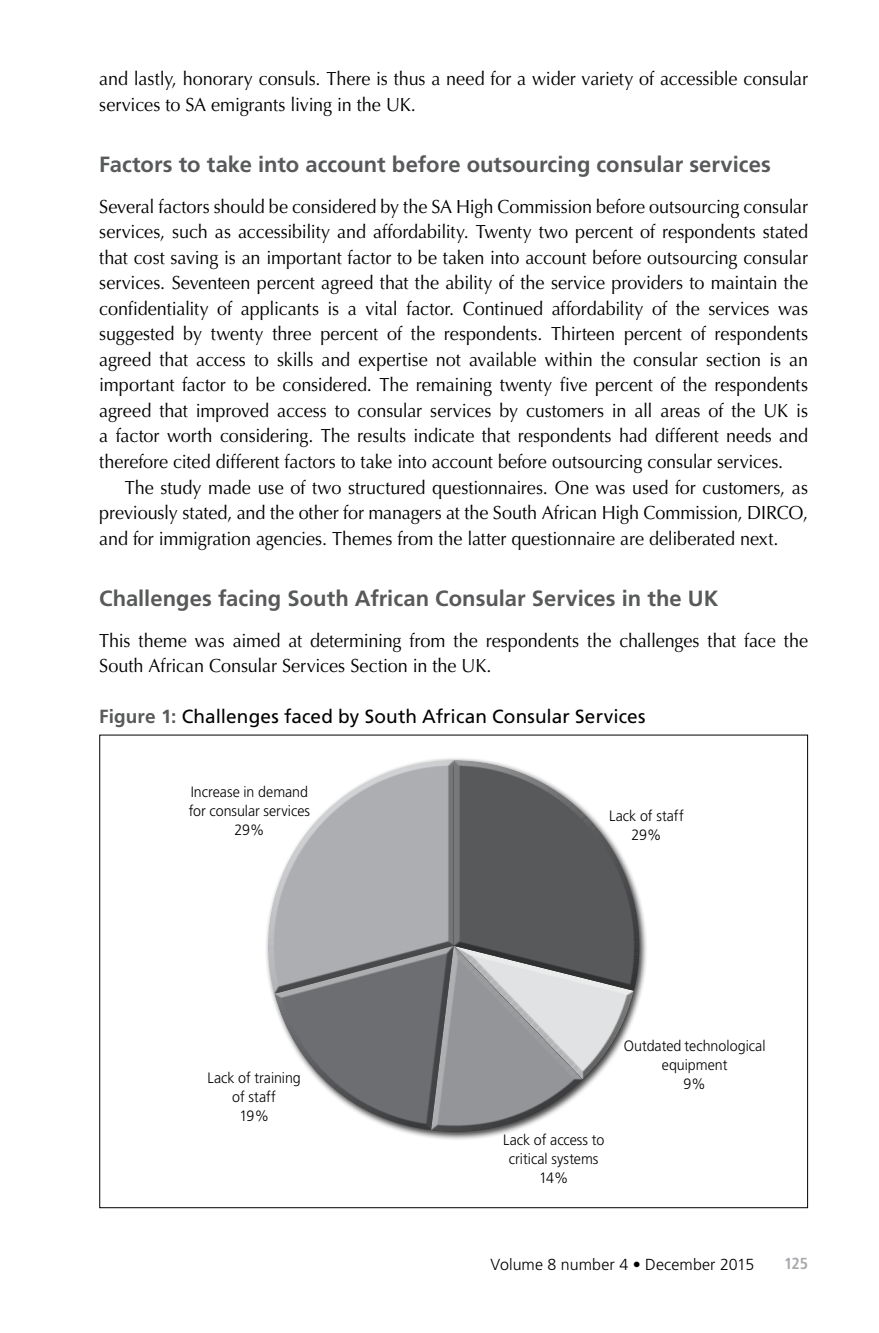
<style>
.page{position:relative;width:879px;height:1333px;background:#fff}
.page>*{position:absolute;margin:0;border:0;box-sizing:border-box;transform-origin:0 0}
.t1{font:700 22px "Frutiger";color:#58595b}
.t2{font:19px/25.6px "Optima";letter-spacing:-.005em;color:#000;scale:.95 1}
.t3{font:19px "Frutiger";letter-spacing:.005em;color:#000}
.t4{font:300 16px "Frutiger";letter-spacing:.005em;color:#000}
.t5{font:700 condensed 16px "Frutiger";color:#a7a9ac}
.t6{font:300 15px/19px "Frutiger";color:#000;text-align:center;scale:.95 1}
.s1{font-weight:700;color:#58595b}
</style>
<div class="page">
<div style="left:265px;top:756px;width:383px;height:384px;background:#000;opacity:.75"></div>
<div style="left:261px;top:756px;width:200px;height:241px;background:#000;opacity:.75"></div>
<div style="left:267px;top:941px;width:194px;height:192px;background:#000;opacity:.75"></div>
<svg style="left:274px;top:760px;width:365px;height:373px"></svg>
<div style="left:446px;top:752px;width:201px;height:196px;background:#fff;opacity:.75"></div>
<div style="left:446px;top:816px;width:201px;height:177px;background:#000;opacity:.75"></div>
<p class="t2" style="left:99px;top:66px;width:747px">and lastly, honorary consuls. There is thus a need for a wider variety of accessible consular services to SA emigrants living in the UK.</p>
<p class="t1" style="left:99px;top:151px;width:673px">Factors to take into account before outsourcing consular services</p>
<p class="t2" style="left:99px;top:194px;width:748px;text-align:justify">Several factors should be considered by the SA High Commission before outsourcing consular services, such as accessibility and affordability. Twenty two percent of respondents stated that cost saving is an important factor to be taken into account before outsourcing consular services. Seventeen percent agreed that the ability of the service providers to maintain the confidentiality of applicants is a vital factor. Continued affordability of the services was suggested by twenty three percent of the respondents. Thirteen percent of respondents agreed that access to skills and expertise not available within the consular section is an important factor to be considered. The remaining twenty five percent of the respondents agreed that improved access to consular services by customers in all areas of the UK is a factor worth considering. The results indicate that respondents had different needs and therefore cited different factors to take into account before outsourcing consular services.</p>
<p class="t2" style="left:99px;top:474px;width:747px;text-align:justify;text-indent:26px">The study made use of two structured questionnaires. One was used for customers, as previously stated, and the other for managers at the South African High Commission, DIRCO, and for immigration agencies. Themes from the latter questionnaire are deliberated next.</p>
<p class="t1" style="left:99px;top:585px;width:621px">Challenges facing South African Consular Services in the UK</p>
<p class="t2" style="left:99px;top:627px;width:747px">This theme was aimed at determining from the respondents the challenges that face the<br>South African Consular Services Section in the UK.</p>
<p class="t3" style="left:99px;top:705px;width:548px"><span class="s1">Figure 1:</span> Challenges faced by South African Consular Services</p>
<p class="t6" style="left:189px;top:782px;width:129px">Increase in demand for consular services<br>29%</p>
<p class="t6" style="left:207px;top:1067px;width:100px">Lack of training of staff<br>19%</p>
<p class="t6" style="left:609px;top:806px;width:80px">Lack of staff<br>29%</p>
<p class="t6" style="left:503px;top:1129px;width:108px">Lack of access to critical systems<br>14%</p>
<p class="t6" style="left:624px;top:1036px;width:151px">Outdated technological equipment<br>9%</p>
<p class="t4" style="left:490px;top:1255px;width:265px">Volume 8 number 4 • December 2015</p>
<p class="t5" style="left:784px;top:1254px;width:26px">125</p>
</div>
